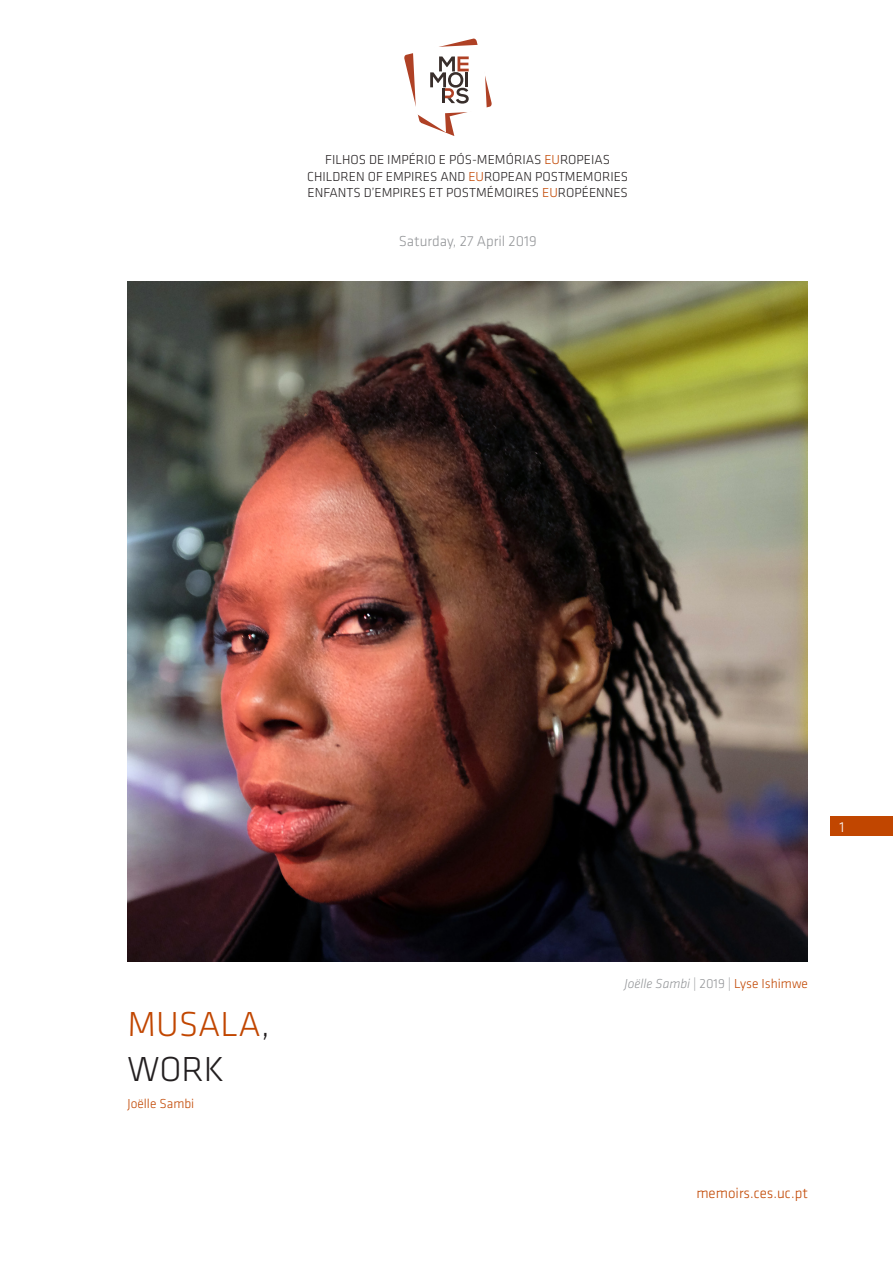
<style>
.page{position:relative;width:893px;height:1263px;background:#fff}
.page>*{position:absolute;margin:0;border:0;box-sizing:border-box;transform-origin:0 0}
.t1{font:300 36px/45px "Klavika";color:#c14600}
.t2{font:300 15px "Klavika";color:#939598}
.t3{font:300 15px "Klavika";color:#c14600}
.t4{font:300 15px "Klavika";color:#fff}
.t5{font:300 13.5px/16.5px "Klavika";color:#231f20;text-align:center}
.t6{font:italic 300 13.5px "Klavika";color:#939598}
.t7{font:300 13.5px "Klavika";color:#c14600}
.s1{color:#c14600}
.s2{color:#231f20}
.s3{font-style:normal}
.s4{font-style:normal;color:#c14600}
</style>
<div class="page">
<div style="left:830px;top:817px;width:63px;height:19px;background:#c14600"></div>
<svg style="left:404px;top:38px;width:88px;height:98px"></svg>
<hr style="left:442px;top:88px;width:3px;height:15px;background:#382d2a">
<img style="left:128px;top:281px;width:680px;height:681px">
<p class="t5" style="left:307px;top:152px;width:322px">FILHOS DE IMPÉRIO E PÓS-MEMÓRIAS <span class="s1">EU</span>ROPEIAS<br>CHILDREN OF EMPIRES AND <span class="s1">EU</span>ROPEAN POSTMEMORIES<br>ENFANTS D’EMPIRES ET POSTMÉMOIRES <span class="s1">EU</span>ROPÉENNES</p>
<p class="t2" style="left:399px;top:233px;width:139px">Saturday, 27 April 2019</p>
<h1 class="t1" style="left:128px;top:1002px;width:144px">MUSALA<span class="s2">,<br>WORK</span></h1>
<p class="t7" style="left:128px;top:1096px;width:68px">Joëlle Sambi</p>
<p class="t4" style="left:840px;top:819px;width:6px">1</p>
<p class="t6" style="left:625px;top:976px;width:185px">Joëlle Sambi <span class="s3">| 2019 |</span> <span class="s4">Lyse Ishimwe</span></p>
<p class="t3" style="left:696px;top:1185px;width:113px">memoirs.ces.uc.pt</p>
</div>
